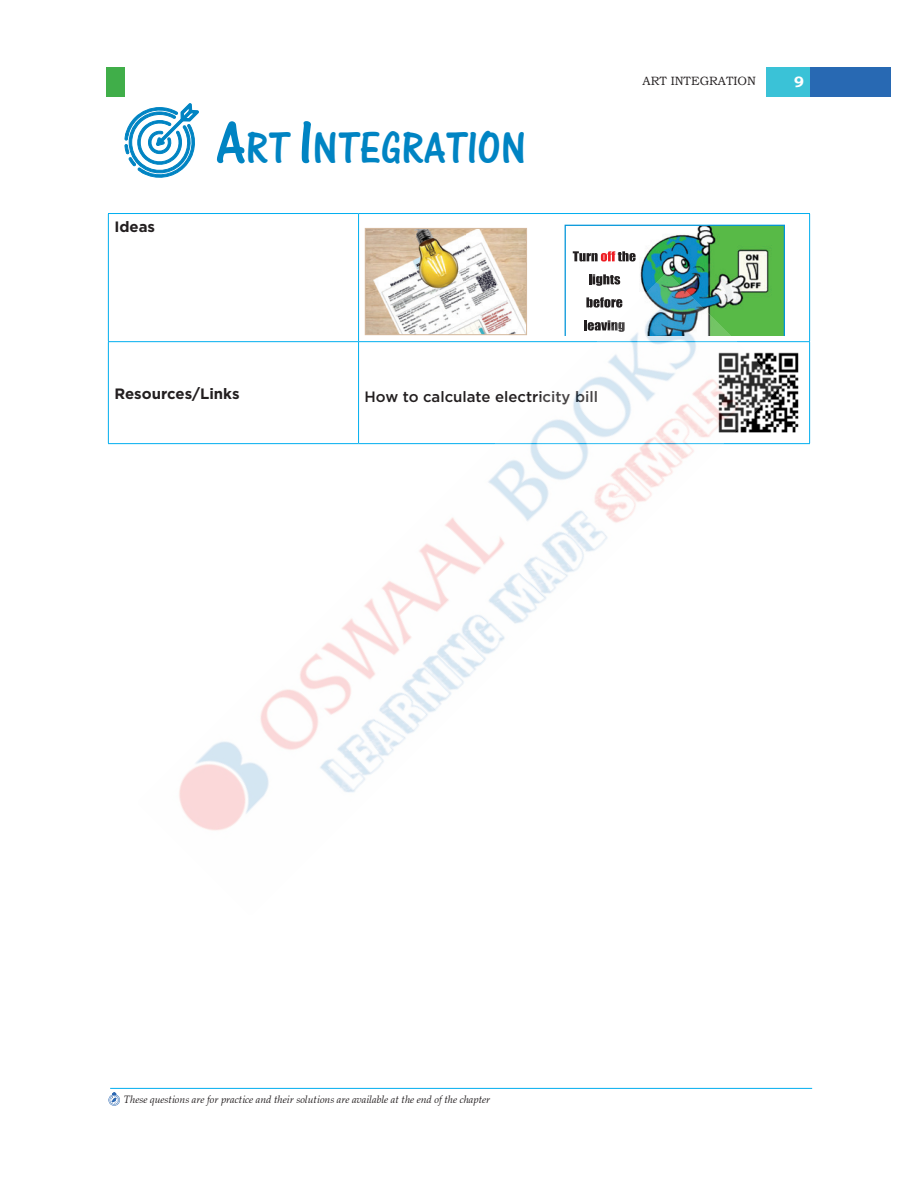
<style>
.page{position:relative;width:918px;height:1188px;background:#fff}
.page>*{position:absolute;margin:0;border:0;box-sizing:border-box;transform-origin:0 0}
.t1{font:46.5px "One Stroke Script Plain";color:#0084c3}
.t2{font:500 15px "Gotham";color:#231f20}
.t3{font:700 15px "Gotham";color:#231f20}
.t4{font:700 15px "Bookman Old Style";color:#fff}
.t5{font:12px "Bookman Old Style";color:#231f20}
.Question_bold_New{font:italic 10.5px "Zapf Calligraphic 801 BT";color:#231f20}
.s1{font-size:63px}
</style>
<div class="page">
<div style="left:810px;top:67px;width:81px;height:29px;background:#2869b3"></div>
<div style="left:766px;top:67px;width:44px;height:29px;background:#3ac2d7"></div>
<div style="left:106px;top:68px;width:19px;height:29px;background:#40ae49"></div>
<hr style="left:110px;top:1088px;width:702px;height:1px;background:#00aeef">
<svg style="left:108px;top:1093px;width:12px;height:13px"></svg>
<svg style="left:124px;top:103px;width:75px;height:75px"></svg>
<hr style="left:108px;top:213px;width:251px;height:1px;background:#00aeef">
<hr style="left:108px;top:214px;width:1px;height:127px;background:#00aeef">
<hr style="left:359px;top:213px;width:451px;height:1px;background:#00aeef">
<hr style="left:358px;top:214px;width:1px;height:127px;background:#00aeef">
<hr style="left:809px;top:214px;width:1px;height:127px;background:#00aeef">
<hr style="left:108px;top:341px;width:251px;height:1px;background:#00aeef">
<hr style="left:108px;top:342px;width:1px;height:101px;background:#00aeef">
<hr style="left:359px;top:341px;width:451px;height:1px;background:#00aeef">
<hr style="left:809px;top:342px;width:1px;height:101px;background:#00aeef">
<hr style="left:108px;top:443px;width:251px;height:1px;background:#00aeef">
<hr style="left:359px;top:443px;width:451px;height:1px;background:#00aeef">
<img style="left:373px;top:230px;width:152px;height:43px">
<img style="left:401px;top:230px;width:64px;height:43px">
<div style="left:365px;top:228px;width:162px;height:107px;border:1px solid #d5b99e"></div>
<svg style="left:565px;top:225px;width:220px;height:111px"></svg>
<img style="left:780px;top:352px;width:19px;height:81px">
<img style="left:138px;top:273px;width:642px;height:558px">
<p class="t3" style="left:114px;top:216px;width:42px">Ideas</p>
<p class="t1" style="left:216px;top:121px;width:311px"><span class="s1">A</span>RT <span class="s1">I</span>NTEGRATION</p>
<p class="t5" style="left:643px;top:73px;width:115px">ART INTEGRATION</p>
<h2 class="t4" style="left:794px;top:71px;width:11px">9</h2>
<p class="t3" style="left:114px;top:383px;width:127px">Resources/Links</p>
<p class="t2" style="left:365px;top:388px;width:235px">How to calculate electricity bill</p>
<p class="Question_bold_New" style="left:124px;top:1093px;width:368px">These questions are for practice and their solutions are available at the end of the chapter</p>
</div>
